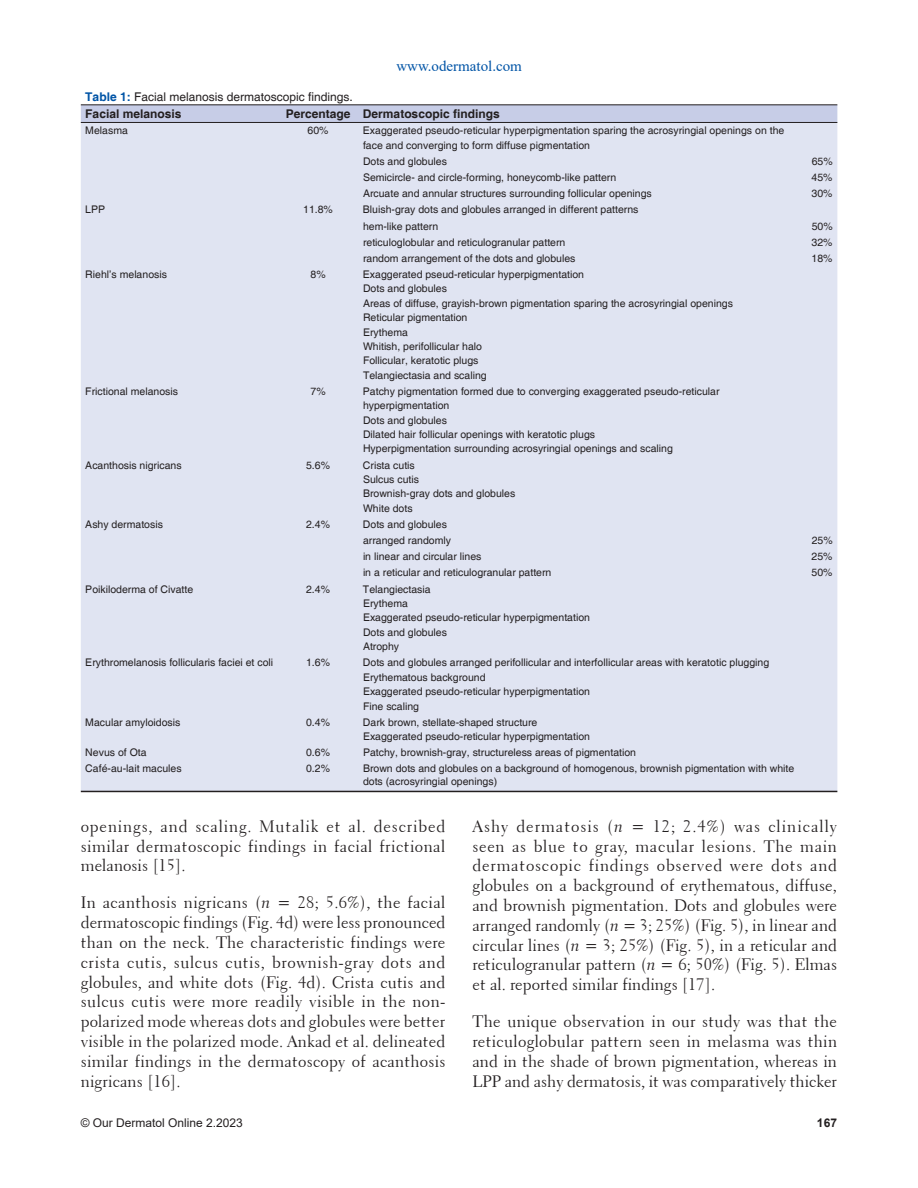
<style>
.page{position:relative;width:918px;height:1188px;background:#fff}
.page>*{position:absolute;margin:0;border:0;box-sizing:border-box;transform-origin:0 0}
.t1{font:16.5px/19.8px "Transitional 521 BT Roman A";color:#231f20;text-align:justify}
.t2{font:15px "Times New Roman";color:#0154a6}
.t3{font:12px/17.2px "Helvetica";color:#231f20}
.t4{font:700 12px "Helvetica";color:#231f20}
.t5{font:12px "Arial";color:#231f20}
.t6{font:700 12px "Arial";color:#231f20}
.t7{font:10.5px/14.4px "Helvetica";color:#231f20}
.s1{font-weight:700;color:#0154a6}
.s2{font-weight:700}
.s3{font-family:"Transitional 521 BT Cursive A"}
</style>
<div class="page">
<div style="left:81px;top:105px;width:756px;height:17px;background:#c7cde7"></div>
<div style="left:81px;top:123px;width:756px;height:668px;background:#e0e4f2"></div>
<hr style="left:81px;top:791px;width:726px;height:1px;background:#231f20">
<hr style="left:807px;top:791px;width:30px;height:1px;background:#231f20">
<hr style="left:81px;top:122px;width:756px;height:1px;background:#231f20">
<hr style="left:81px;top:104px;width:726px;height:1px;background:#231f20">
<hr style="left:807px;top:104px;width:30px;height:1px;background:#231f20">
<h2 class="t2" style="left:396px;top:58px;width:127px">www.odermatol.com</h2>
<p class="t3" style="left:85px;top:88px;width:269px"><span class="s1">Table 1:</span> Facial melanosis dermatoscopic findings.<br><span class="s2">Facial melanosis</span></p>
<p class="t4" style="left:286px;top:107px;width:215px">Percentage Dermatoscopic findings</p>
<p class="t7" style="left:85px;top:123px;width:44px">Melasma</p>
<p class="t7" style="left:308px;top:123px;width:23px">60%</p>
<p class="t7" style="left:363px;top:123px;width:423px">Exaggerated pseudo-reticular hyperpigmentation sparing the acrosyringial openings on the face and converging to form diffuse pigmentation</p>
<p class="t7" style="left:363px;top:154px;width:86px">Dots and globules</p>
<p class="t7" style="left:812px;top:154px;width:23px">65%</p>
<p class="t7" style="left:363px;top:170px;width:255px">Semicircle- and circle-forming, honeycomb-like pattern</p>
<p class="t7" style="left:812px;top:170px;width:23px">45%</p>
<p class="t7" style="left:363px;top:186px;width:290px">Arcuate and annular structures surrounding follicular openings</p>
<p class="t7" style="left:812px;top:186px;width:23px">30%</p>
<p class="t7" style="left:85px;top:202px;width:21px">LPP</p>
<p class="t7" style="left:303px;top:202px;width:31px">11.8%</p>
<p class="t7" style="left:363px;top:202px;width:277px;line-height:16.2px">Bluish-gray dots and globules arranged in different patterns hem-like pattern</p>
<p class="t7" style="left:812px;top:219px;width:23px">50%</p>
<p class="t7" style="left:363px;top:235px;width:204px">reticuloglobular and reticulogranular pattern</p>
<p class="t7" style="left:812px;top:235px;width:23px">32%</p>
<p class="t7" style="left:363px;top:251px;width:214px">random arrangement of the dots and globules</p>
<p class="t7" style="left:812px;top:251px;width:23px">18%</p>
<p class="t7" style="left:85px;top:267px;width:83px">Riehl’s melanosis</p>
<p class="t7" style="left:310px;top:267px;width:17px">8%</p>
<p class="t7" style="left:363px;top:267px;width:372px">Exaggerated pseud-reticular hyperpigmentation<br>Dots and globules<br>Areas of diffuse, grayish-brown pigmentation sparing the acrosyringial openings Reticular pigmentation<br>Erythema<br>Whitish, perifollicular halo<br>Follicular, keratotic plugs<br>Telangiectasia and scaling</p>
<p class="t7" style="left:85px;top:384px;width:94px">Frictional melanosis</p>
<p class="t7" style="left:311px;top:384px;width:17px">7%</p>
<p class="t7" style="left:363px;top:384px;width:358px">Patchy pigmentation formed due to converging exaggerated pseudo-reticular hyperpigmentation<br>Dots and globules<br>Dilated hair follicular openings with keratotic plugs<br>Hyperpigmentation surrounding acrosyringial openings and scaling</p>
<p class="t7" style="left:85px;top:458px;width:98px">Acanthosis nigricans</p>
<p class="t7" style="left:306px;top:458px;width:25px">5.6%</p>
<p class="t7" style="left:363px;top:458px;width:154px">Crista cutis<br>Sulcus cutis<br>Brownish-gray dots and globules<br>White dots</p>
<p class="t7" style="left:85px;top:517px;width:79px">Ashy dermatosis</p>
<p class="t7" style="left:306px;top:517px;width:25px">2.4%</p>
<p class="t7" style="left:363px;top:516px;width:90px;line-height:16.2px">Dots and globules arranged randomly</p>
<p class="t7" style="left:812px;top:533px;width:23px">25%</p>
<p class="t7" style="left:363px;top:549px;width:120px">in linear and circular lines</p>
<p class="t7" style="left:812px;top:549px;width:23px">25%</p>
<p class="t7" style="left:363px;top:566px;width:190px">in a reticular and reticulogranular pattern</p>
<p class="t7" style="left:812px;top:566px;width:23px">50%</p>
<p class="t7" style="left:85px;top:582px;width:109px">Poikiloderma of Civatte</p>
<p class="t7" style="left:306px;top:582px;width:25px">2.4%</p>
<p class="t7" style="left:363px;top:582px;width:229px">Telangiectasia<br>Erythema<br>Exaggerated pseudo-reticular hyperpigmentation<br>Dots and globules<br>Atrophy</p>
<p class="t7" style="left:85px;top:655px;width:189px">Erythromelanosis follicularis faciei et coli</p>
<p class="t7" style="left:306px;top:655px;width:25px">1.6%</p>
<p class="t7" style="left:363px;top:655px;width:408px">Dots and globules arranged perifollicular and interfollicular areas with keratotic plugging Erythematous background<br>Exaggerated pseudo-reticular hyperpigmentation<br>Fine scaling</p>
<p class="t7" style="left:85px;top:715px;width:97px">Macular amyloidosis</p>
<p class="t7" style="left:306px;top:715px;width:25px">0.4%</p>
<p class="t7" style="left:363px;top:715px;width:229px">Dark brown, stellate-shaped structure<br>Exaggerated pseudo-reticular hyperpigmentation</p>
<p class="t7" style="left:85px;top:745px;width:63px">Nevus of Ota</p>
<p class="t7" style="left:306px;top:745px;width:25px">0.6%</p>
<p class="t7" style="left:363px;top:745px;width:275px">Patchy, brownish-gray, structureless areas of pigmentation</p>
<p class="t7" style="left:85px;top:761px;width:98px">Café-au-lait macules</p>
<p class="t7" style="left:306px;top:761px;width:25px">0.2%</p>
<p class="t7" style="left:363px;top:762px;width:433px;line-height:12.6px">Brown dots and globules on a background of homogenous, brownish pigmentation with white dots (acrosyringial openings)</p>
<h1 class="t1" style="left:81px;top:816px;width:366px">openings, and scaling. Mutalik et al. described similar dermatoscopic findings in facial frictional melanosis [15].</h1>
<p class="t1" style="left:81px;top:893px;width:366px">In acanthosis nigricans (<span class="s3">n</span> = 28; 5.6%), the facial dermatoscopic findings (Fig. 4d) were less pronounced than on the neck. The characteristic findings were crista cutis, sulcus cutis, brownish-gray dots and globules, and white dots (Fig. 4d). Crista cutis and sulcus cutis were more readily visible in the non&shy;polarized mode whereas dots and globules were better visible in the polarized mode. Ankad et al. delineated similar findings in the dermatoscopy of acanthosis nigricans [16].</p>
<p class="t1" style="left:473px;top:816px;width:366px">Ashy dermatosis (<span class="s3">n</span> = 12; 2.4%) was clinically seen as blue to gray, macular lesions. The main dermatoscopic findings observed were dots and globules on a background of erythematous, diffuse, and brownish pigmentation. Dots and globules were arranged randomly (<span class="s3">n</span> = 3; 25%) (Fig. 5), in linear and circular lines (<span class="s3">n</span> = 3; 25%) (Fig. 5), in a reticular and reticulogranular pattern (<span class="s3">n</span> = 6; 50%) (Fig. 5). Elmas et al. reported similar findings [17].</p>
<h1 class="t1" style="left:473px;top:1012px;width:366px">The unique observation in our study was that the reticuloglobular pattern seen in melasma was thin and in the shade of brown pigmentation, whereas in LPP and ashy dermatosis, it was comparatively thicker</h1>
<p class="t5" style="left:81px;top:1116px;width:164px">© Our Dermatol Online 2.2023</p>
<p class="t6" style="left:817px;top:1116px;width:22px">167</p>
</div>
